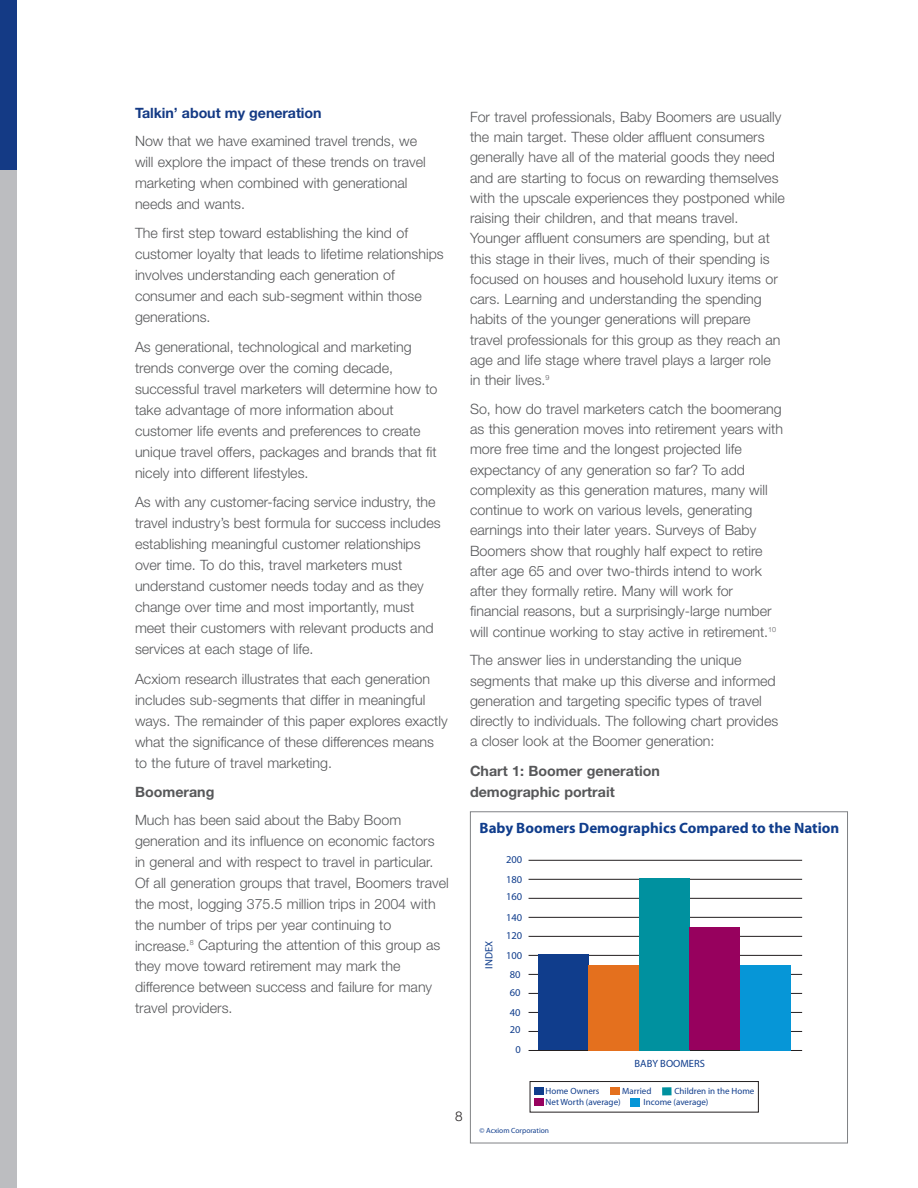
<style>
.page{position:relative;width:918px;height:1188px;background:#fff}
.page>*{position:absolute;margin:0;border:0;box-sizing:border-box;transform-origin:0 0}
.t1{font:700 15px "Myriad";color:#103d8c}
.t2{font:14.25px/21px "Helvetica Neue Light TT";color:#57585a}
.t3{font:700 14.25px/21px "Helvetica Neue";color:#57585a}
.t4{font:700 14.25px "Helvetica Neue";letter-spacing:-.005em;color:#143a85}
.t5{font:300 13.5px "Helvetica Neue";color:#231f20}
.t6{font:10.5px "Myriad";color:#103d8c}
.t7{font:9px "Myriad";color:#103d8c}
.t8{font:7.5px "Myriad";color:#103d8c}
</style>
<div class="page">
<div style="left:0;top:153px;width:17px;height:1035px;background:#bcbdc0"></div>
<div style="left:0;top:0;width:17px;height:170px;background:#143a85"></div>
<hr style="left:529px;top:1050px;width:273px;height:1px;background:#231f20">
<hr style="left:529px;top:1031px;width:273px;height:1px;background:#231f20">
<hr style="left:529px;top:1012px;width:273px;height:1px;background:#231f20">
<hr style="left:529px;top:993px;width:273px;height:1px;background:#231f20">
<hr style="left:529px;top:974px;width:273px;height:1px;background:#231f20">
<hr style="left:529px;top:955px;width:273px;height:1px;background:#231f20">
<hr style="left:529px;top:936px;width:273px;height:1px;background:#231f20">
<hr style="left:529px;top:917px;width:273px;height:1px;background:#231f20">
<hr style="left:529px;top:898px;width:273px;height:1px;background:#231f20">
<hr style="left:529px;top:879px;width:273px;height:1px;background:#231f20">
<hr style="left:529px;top:860px;width:273px;height:1px;background:#231f20">
<div style="left:538px;top:954px;width:51px;height:96px;background:#103d8c"></div>
<div style="left:589px;top:965px;width:50px;height:85px;background:#e4701e"></div>
<div style="left:639px;top:878px;width:51px;height:172px;background:#00919f"></div>
<div style="left:690px;top:927px;width:50px;height:123px;background:#97015e"></div>
<div style="left:740px;top:965px;width:51px;height:85px;background:#0696d7"></div>
<div style="left:534px;top:1087px;width:10px;height:8px;background:#103d8c"></div>
<div style="left:611px;top:1087px;width:9px;height:8px;background:#e4701e"></div>
<div style="left:662px;top:1087px;width:10px;height:8px;background:#00919f"></div>
<div style="left:631px;top:1098px;width:9px;height:8px;background:#0696d7"></div>
<div style="left:534px;top:1098px;width:10px;height:8px;background:#97015e"></div>
<div style="left:530px;top:1081px;width:229px;height:32px;border:1px solid #231f20"></div>
<div style="left:470px;top:811px;width:378px;height:332px;border:1px solid #808285"></div>
<p class="t4" style="left:135px;top:108px;width:188px">Talkin’ about my generation</p>
<p class="t2" style="left:135px;top:130px;width:292px">Now that we have examined travel trends, we will explore the impact of these trends on travel marketing when combined with generational needs and wants.</p>
<p class="t2" style="left:135px;top:222px;width:310px">The first step toward establishing the kind of customer loyalty that leads to lifetime relationships involves understanding each generation of consumer and each sub-segment within those generations.</p>
<p class="t2" style="left:135px;top:336px;width:304px">As generational, technological and marketing trends converge over the coming decade, successful travel marketers will determine how to take advantage of more information about customer life events and preferences to create unique travel offers, packages and brands that fit nicely into different lifestyles.</p>
<p class="t2" style="left:135px;top:491px;width:307px">As with any customer-facing service industry, the travel industry’s best formula for success includes establishing meaningful customer relationships over time. To do this, travel marketers must understand customer needs today and as they change over time and most importantly, must meet their customers with relevant products and services at each stage of life.</p>
<p class="t2" style="left:135px;top:668px;width:314px">Acxiom research illustrates that each generation includes sub-segments that differ in meaningful ways. The remainder of this paper explores exactly what the significance of these differences means to the future of travel marketing.</p>
<p class="t3" style="left:135px;top:783px;width:81px">Boomerang</p>
<p class="t2" style="left:135px;top:809px;width:315px">Much has been said about the Baby Boom generation and its influence on economic factors<br>in general and with respect to travel in particular.<br>Of all generation groups that travel, Boomers travel the most, logging 375.5 million trips in 2004 with the number of trips per year continuing to increase.<sup>8</sup> Capturing the attention of this group as they move toward retirement may mark the difference between success and failure for many travel providers.</p>
<p class="t2" style="left:470px;top:106px;width:316px;line-height:20.2px">For travel professionals, Baby Boomers are usually the main target. These older affluent consumers generally have all of the material goods they need and are starting to focus on rewarding themselves with the upscale experiences they postponed while raising their children, and that means travel.<br>Younger affluent consumers are spending, but at this stage in their lives, much of their spending is focused on houses and household luxury items or cars. Learning and understanding the spending habits of the younger generations will prepare travel professionals for this group as they reach an age and life stage where travel plays a larger role<br>in their lives.<sup>9</sup></p>
<p class="t2" style="left:470px;top:398px;width:314px;line-height:20.2px">So, how do travel marketers catch the boomerang as this generation moves into retirement years with more free time and the longest projected life expectancy of any generation so far? To add complexity as this generation matures, many will continue to work on various levels, generating earnings into their later years. Surveys of Baby Boomers show that roughly half expect to retire after age 65 and over two-thirds intend to work after they formally retire. Many will work for financial reasons, but a surprisingly-large number will continue working to stay active in retirement.<sup>10</sup></p>
<p class="t2" style="left:470px;top:650px;width:310px;line-height:20.2px">The answer lies in understanding the unique segments that make up this diverse and informed generation and targeting specific types of travel directly to individuals. The following chart provides a closer look at the Boomer generation:</p>
<p class="t3" style="left:470px;top:761px;width:191px">Chart 1: Boomer generation demographic portrait</p>
<p class="t1" style="left:480px;top:823px;width:361px">Baby Boomers Demographics Compared to the Nation</p>
<p class="t6" style="left:506px;top:856px;width:18px">200</p>
<p class="t6" style="left:506px;top:876px;width:18px">180</p>
<p class="t6" style="left:506px;top:893px;width:18px">160</p>
<p class="t6" style="left:485px;top:969px;width:29px;rotate:-90deg">INDEX</p>
<p class="t6" style="left:506px;top:913px;width:18px">140</p>
<p class="t6" style="left:506px;top:932px;width:18px">120</p>
<p class="t6" style="left:506px;top:952px;width:18px">100</p>
<p class="t6" style="left:510px;top:970px;width:12px">80</p>
<p class="t6" style="left:510px;top:989px;width:12px">60</p>
<p class="t6" style="left:510px;top:1008px;width:12px">40</p>
<p class="t6" style="left:510px;top:1026px;width:12px">20</p>
<p class="t6" style="left:515px;top:1045px;width:7px">0</p>
<p class="t6" style="left:635px;top:1060px;width:72px">BABY BOOMERS</p>
<p class="t5" style="left:455px;top:1111px;width:9px">8</p>
<p class="t7" style="left:546px;top:1088px;width:55px">Home Owners</p>
<p class="t7" style="left:622px;top:1088px;width:31px">Married</p>
<p class="t7" style="left:674px;top:1088px;width:82px">Children in the Home</p>
<p class="t7" style="left:546px;top:1099px;width:77px">Net Worth (average)</p>
<p class="t7" style="left:644px;top:1099px;width:66px">Income (average)</p>
<p class="t8" style="left:480px;top:1128px;width:71px">© Acxiom Corporation</p>
</div>
